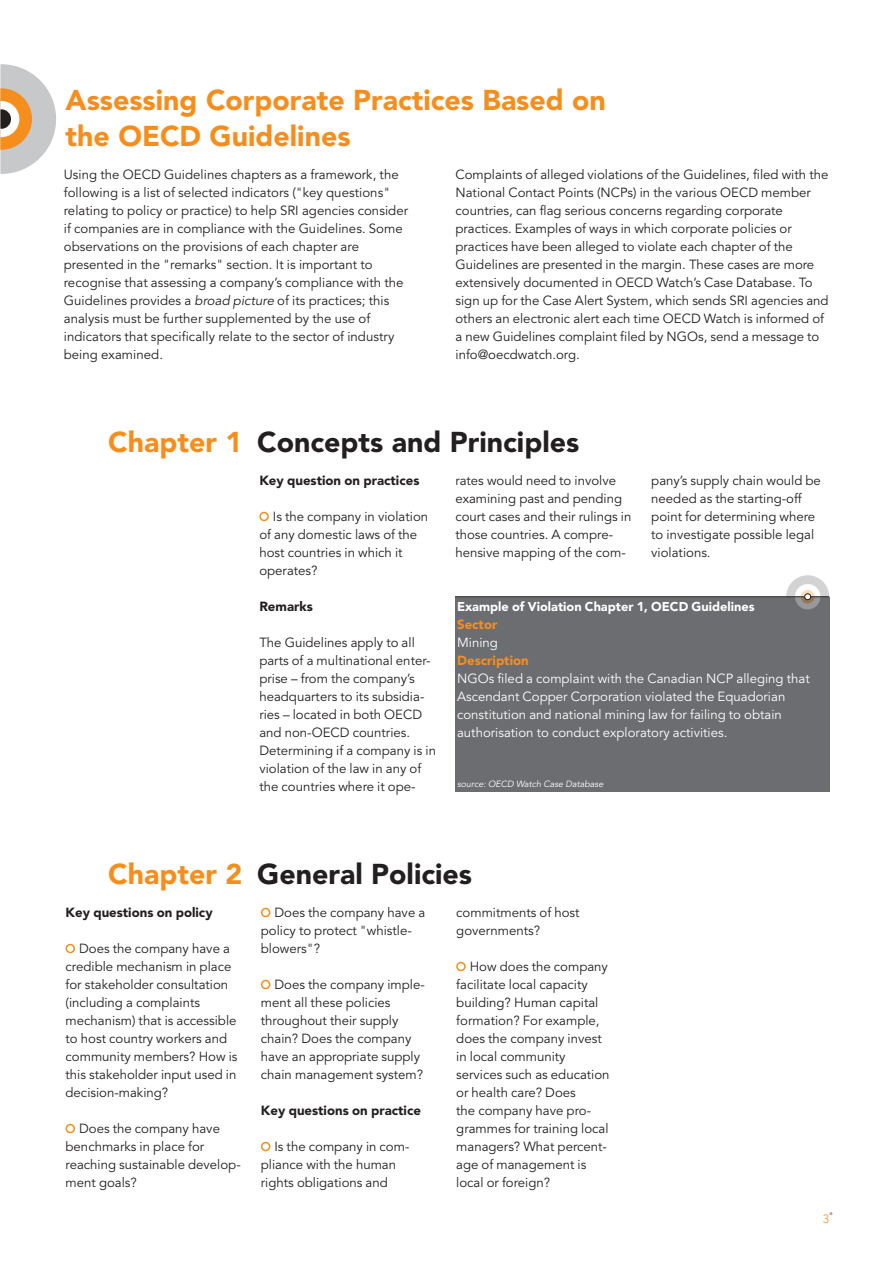
<style>
.page{position:relative;width:893px;height:1263px;background:#fff}
.page>*{position:absolute;margin:0;border:0;box-sizing:border-box;transform-origin:0 0}
.t1{font:900 28.5px "Avenir LT Std";color:#231f20}
.t2{font:900 28.5px/36px "Avenir LT Std";color:#f68e1e}
.t3{font:13.2px/18px "Avenir LT Std";color:#231f20}
.t4{font:13.2px/18px "Avenir LT Std";color:#fff}
.t5{font:900 13.2px "Avenir LT Std";color:#231f20}
.t6{font:900 12.75px "Avenir LT Std";color:#fff}
.t7{font:italic 9px "Avenir LT Std";color:#fff}
.s1{font-style:italic}
.s2{color:#f68e1e}
.s3{font-weight:900;color:#f68e1e}
</style>
<div class="page">
<div style="left:259px;top:512px;width:10px;height:9px;border:2px solid #f68e1e;border-radius:50%"></div>
<div style="left:66px;top:944px;width:9px;height:9px;border:2px solid #f68e1e;border-radius:50%"></div>
<div style="left:66px;top:1124px;width:9px;height:9px;border:2px solid #f68e1e;border-radius:50%"></div>
<div style="left:261px;top:908px;width:9px;height:9px;border:2px solid #f68e1e;border-radius:50%"></div>
<div style="left:261px;top:980px;width:9px;height:9px;border:2px solid #f68e1e;border-radius:50%"></div>
<div style="left:261px;top:1142px;width:9px;height:9px;border:2px solid #f68e1e;border-radius:50%"></div>
<div style="left:456px;top:962px;width:10px;height:9px;border:2px solid #f68e1e;border-radius:50%"></div>
<div style="left:455px;top:597px;width:374px;height:194px;background:#6c6d70"></div>
<svg style="left:786px;top:575px;width:43px;height:43px"></svg>
<svg style="left:795px;top:584px;width:25px;height:25px"></svg>
<svg style="left:801px;top:590px;width:13px;height:14px"></svg>
<hr style="left:455px;top:596px;width:374px;height:1px;background:#231f20">
<svg style="left:805px;top:594px;width:6px;height:6px"></svg>
<div style="left:804px;top:593px;width:7px;height:7px;border:1px solid #231f20;border-radius:50%"></div>
<svg style="left:0;top:64px;width:56px;height:110px"></svg>
<p class="t2" style="left:66px;top:82px;width:542px">Assessing Corporate Practices Based on the OECD Guidelines</p>
<p class="t3" style="left:64px;top:166px;width:346px">Using the OECD Guidelines chapters as a framework, the following is a list of selected indicators ("key questions" relating to policy or practice) to help SRI agencies consider if companies are in compliance with the Guidelines. Some observations on the provisions of each chapter are presented in the "remarks" section. It is important to recognise that assessing a company’s compliance with the Guidelines provides a <span class="s1">broad picture</span> of its practices; this analysis must be further supplemented by the use of indicators that specifically relate to the sector of industry being examined.</p>
<p class="t3" style="left:455px;top:166px;width:375px">Complaints of alleged violations of the Guidelines, filed with the National Contact Points (NCPs) in the various OECD member countries, can flag serious concerns regarding corporate practices. Examples of ways in which corporate policies or practices have been alleged to violate each chapter of the Guidelines are presented in the margin. These cases are more extensively documented in OECD Watch’s Case Database. To sign up for the Case Alert System, which sends SRI agencies and others an electronic alert each time OECD Watch is informed of a new Guidelines complaint filed by NGOs, send a message to info@oecdwatch.org.</p>
<p class="t1" style="left:108px;top:425px;width:472px"><span class="s2">Chapter 1</span> Concepts and Principles</p>
<p class="t5" style="left:259px;top:473px;width:162px">Key question on practices</p>
<p class="t3" style="left:259px;top:508px;width:170px;text-indent:14px">Is the company in violation of any domestic laws of the host countries in which it operates?</p>
<p class="t5" style="left:259px;top:599px;width:55px">Remarks</p>
<p class="t3" style="left:259px;top:634px;width:178px">The Guidelines apply to all parts of a multinational enter&shy;prise – from the company’s headquarters to its subsidia&shy;ries – located in both OECD and non-OECD countries.<br>Determining if a company is in violation of the law in any of the countries where it ope-</p>
<p class="t3" style="left:455px;top:472px;width:178px">rates would need to involve examining past and pending court cases and their rulings in those countries. A compre&shy;hensive mapping of the com-</p>
<p class="t3" style="left:651px;top:472px;width:171px">pany’s supply chain would be needed as the starting-off point for determining where to investigate possible legal violations.</p>
<p class="t6" style="left:457px;top:599px;width:299px">Example of Violation Chapter 1, OECD Guidelines</p>
<p class="t4" style="left:457px;top:616px;width:354px"><span class="s3">Sector<br></span>Mining<br><span class="s3">Description<br></span>NGOs filed a complaint with the Canadian NCP alleging that Ascendant Copper Corporation violated the Equadorian constitution and national mining law for failing to obtain authorisation to conduct exploratory activities.</p>
<p class="t7" style="left:457px;top:778px;width:148px">source: OECD Watch Case Database</p>
<p class="t1" style="left:108px;top:857px;width:365px"><span class="s2">Chapter 2</span> General Policies</p>
<p class="t5" style="left:66px;top:905px;width:149px">Key questions on policy</p>
<p class="t3" style="left:66px;top:940px;width:173px;text-indent:14px">Does the company have a credible mechanism in place for stakeholder consultation (including a complaints mechanism) that is accessible to host country workers and community members? How is this stakeholder input used in decision-making?</p>
<p class="t3" style="left:66px;top:1120px;width:177px;text-indent:14px">Does the company have benchmarks in place for reaching sustainable develop&shy;ment goals?</p>
<p class="t3" style="left:261px;top:904px;width:166px;text-indent:14px">Does the company have a policy to protect "whistle&shy;blowers"?</p>
<p class="t3" style="left:261px;top:976px;width:165px;text-indent:14px">Does the company imple&shy;ment all these policies throughout their supply chain? Does the company have an appropriate supply chain management system?</p>
<p class="t5" style="left:261px;top:1103px;width:162px">Key questions on practice</p>
<p class="t3" style="left:261px;top:1138px;width:150px;text-indent:14px">Is the company in com&shy;pliance with the human rights obligations and</p>
<p class="t3" style="left:456px;top:904px;width:125px">commitments of host governments?</p>
<p class="t3" style="left:456px;top:958px;width:155px;text-indent:14px">How does the company facilitate local capacity building? Human capital formation? For example, does the company invest in local community services such as education or health care? Does<br>the company have pro&shy;grammes for training local managers? What percent&shy;age of management is local or foreign?</p>
</div>
